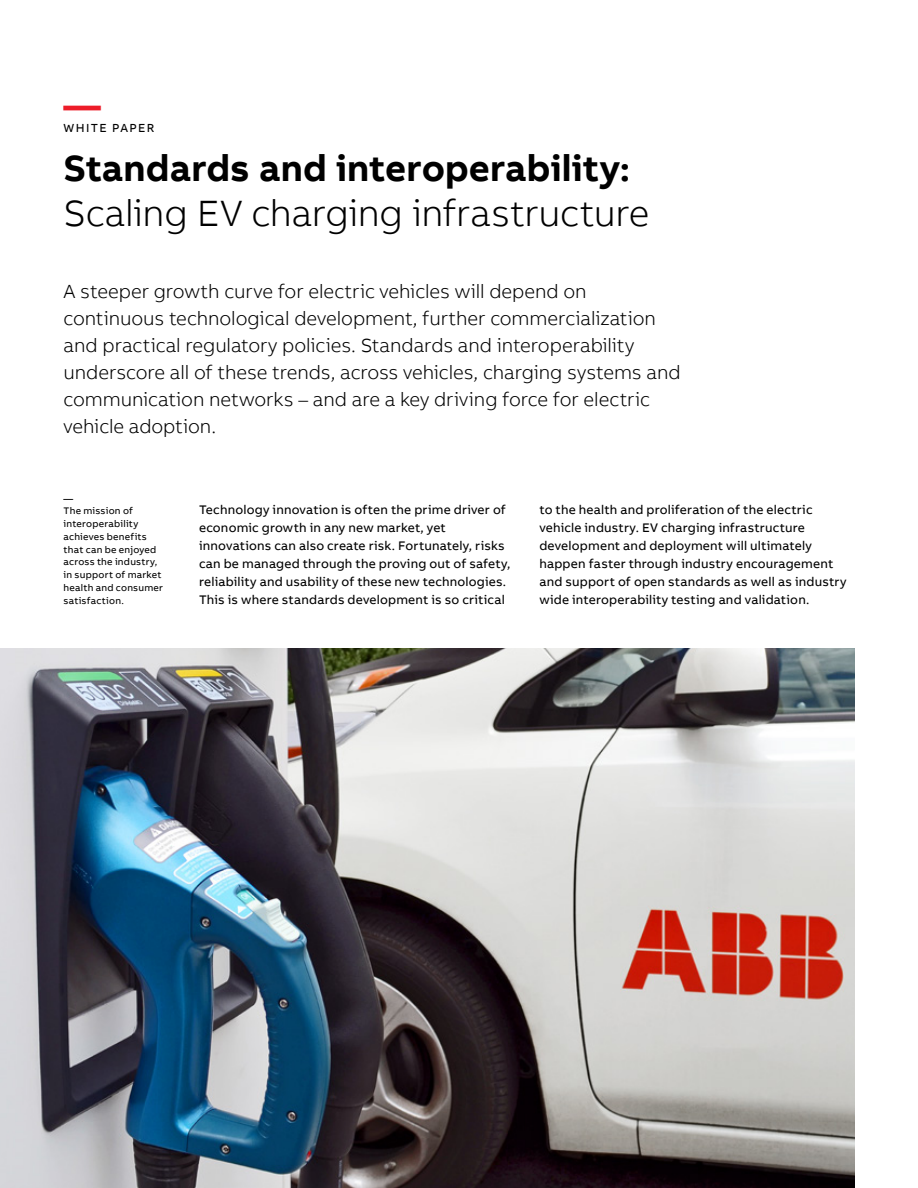
<style>
.page{position:relative;width:918px;height:1188px;background:#fff}
.page>*{position:absolute;margin:0;border:0;box-sizing:border-box;transform-origin:0 0}
.t1{font:300 37.5px "AB Bvoice";letter-spacing:-.01em;color:#000}
.t2{font:700 37.5px "AB Bvoice";color:#000}
.t3{font:700 37.5px "AB Bvoice";color:#ed1c29}
.t4{font:300 19.5px/27px "AB Bvoice";letter-spacing:-.005em;color:#000}
.t5{font:12.75px/18px "AB Bvoice";letter-spacing:.015em;color:#000}
.t6{font:12px "AB Bvoice";letter-spacing:.115em;color:#000}
.t7{font:9.75px/12.8px "AB Bvoice";letter-spacing:.02em;color:#000}
</style>
<div class="page">
<img style="left:0;top:648px;width:854px;height:540px">
<h1 class="t3" style="left:64px;top:81px;width:39px">—</h1>
<p class="t6" style="left:64px;top:121px;width:92px">WHITE PAPER</p>
<h1 class="t2" style="left:64px;top:144px;width:568px">Standards and interoperability:</h1>
<h1 class="t1" style="left:64px;top:191px;width:587px">Scaling EV charging infrastructure</h1>
<p class="t4" style="left:64px;top:278px;width:619px">A steeper growth curve for electric vehicles will depend on continuous technological development, further commercialization and practical regulatory policies. Standards and interoperability underscore all of these trends, across vehicles, charging systems and communication networks – and are a key driving force for electric vehicle adoption.</p>
<p class="t7" style="left:64px;top:492px;width:101px">—<br>The mission of interoperability achieves benefits that can be enjoyed across the industry, in support of market health and consumer satisfaction.</p>
<p class="t5" style="left:199px;top:501px;width:313px">Technology innovation is often the prime driver of economic growth in any new market, yet innovations can also create risk. Fortunately, risks can be managed through the proving out of safety, reliability and usability of these new technologies.<br>This is where standards development is so critical</p>
<p class="t5" style="left:539px;top:501px;width:309px">to the health and proliferation of the electric vehicle industry. EV charging infrastructure development and deployment will ultimately happen faster through industry encouragement and support of open standards as well as industry wide interoperability testing and validation.</p>
</div>
